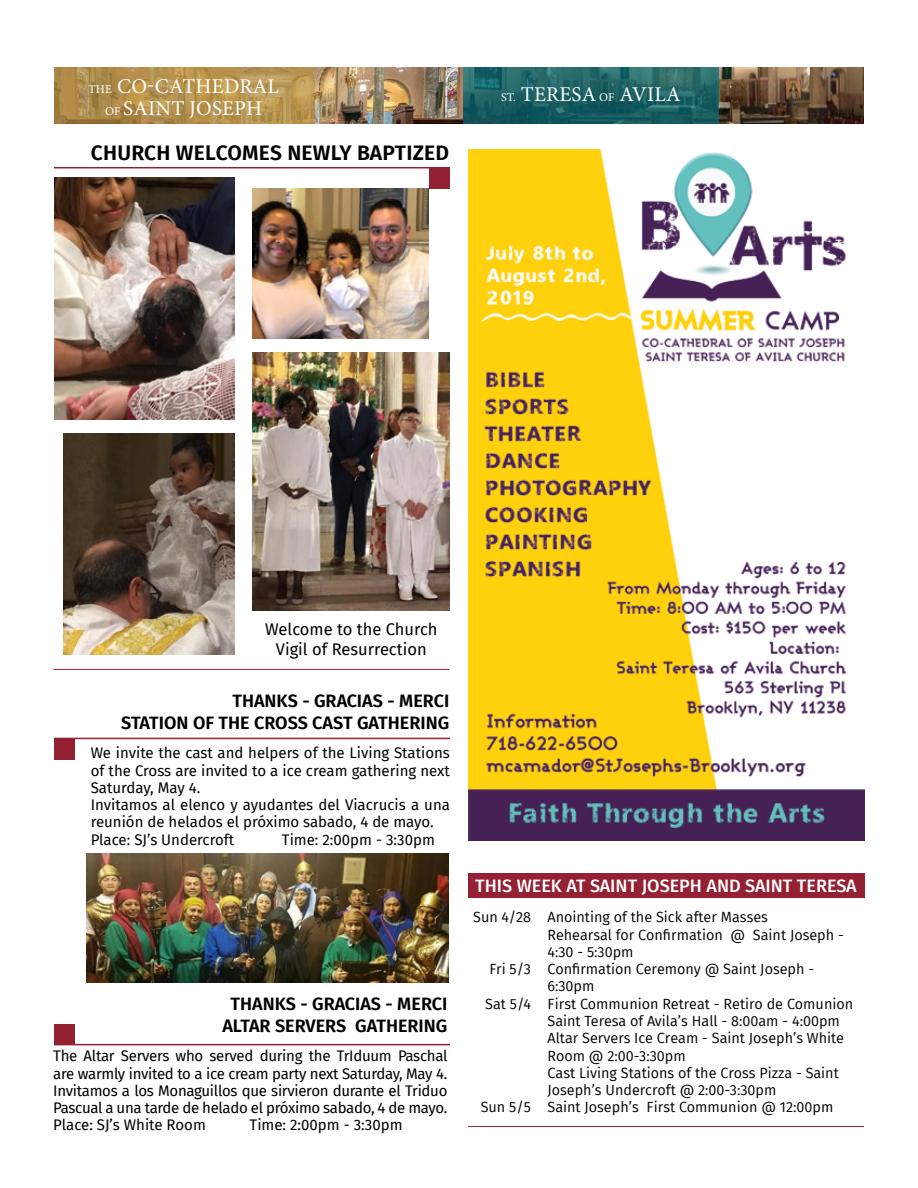
<style>
.page{position:relative;width:918px;height:1188px;background:#fff}
.page>*{position:absolute;margin:0;border:0;box-sizing:border-box;transform-origin:0 0}
.t1{font:21px/22.5px "Minion Pro";letter-spacing:.01em;color:#fff;text-align:center}
.t2{font:600 21px "Fira Sans";letter-spacing:.01em;color:#000}
.t3{font:600 18px/21.6px "Fira Sans";color:#000;text-align:right}
.t4{font:500 18px "Fira Sans";color:#fff}
.t5{font:16.5px/19.8px "Fira Sans";color:#000;text-align:center}
.t6{font:15px/17.2px "Fira Sans";color:#000;text-align:justify}
.t7{font:14.4px "Fira Sans";color:#000}
.s1{font-size:12px}
</style>
<div class="page">
<img style="left:313px;top:68px;width:551px;height:56px">
<svg style="left:461px;top:68px;width:258px;height:56px;background:#1f6264"></svg>
<svg style="left:54px;top:68px;width:259px;height:56px;background:#b4914e"></svg>
<hr style="left:468px;top:1126px;width:396px;height:1px;background:#942132">
<div style="left:468px;top:873px;width:396px;height:24px;background:#942132"></div>
<hr style="left:54px;top:738px;width:396px;height:1px;background:#942132">
<div style="left:54px;top:739px;width:21px;height:20px;background:#942132"></div>
<hr style="left:54px;top:1044px;width:396px;height:1px;background:#942132">
<div style="left:54px;top:1024px;width:21px;height:20px;background:#942132"></div>
<img style="left:252px;top:352px;width:197px;height:258px">
<img style="left:64px;top:433px;width:171px;height:222px">
<img style="left:252px;top:189px;width:176px;height:149px">
<img style="left:468px;top:150px;width:396px;height:691px">
<img style="left:86px;top:853px;width:363px;height:130px">
<hr style="left:54px;top:167px;width:396px;height:1px;background:#942132">
<div style="left:429px;top:168px;width:21px;height:21px;background:#942132"></div>
<hr style="left:53px;top:669px;width:396px;height:1px;background:#942132">
<img style="left:54px;top:178px;width:181px;height:241px">
<h1 class="t1" style="left:88px;top:75px;width:192px"><span class="s1">THE</span> CO-CATHEDRAL<br><span class="s1">OF</span> SAINT JOSEPH</h1>
<h1 class="t2" style="left:91px;top:135px;width:360px">CHURCH WELCOMES NEWLY BAPTIZED</h1>
<h1 class="t1" style="left:501px;top:83px;width:181px"><span class="s1">ST.</span> TERESA <span class="s1">OF</span> AVILA</h1>
<p class="t5" style="left:265px;top:619px;width:174px">Welcome to the Church<br>Vigil of Resurrection</p>
<p class="t3" style="left:121px;top:689px;width:330px">THANKS - GRACIAS - MERCI<br>STATION OF THE CROSS CAST GATHERING</p>
<p class="t6" style="left:91px;top:744px;width:361px;text-align:left">We invite the cast and helpers of the Living Stations of the Cross are invited to a ice cream gathering next Saturday, May 4.<br>Invitamos al elenco y ayudantes del Viacrucis a una reunión de helados el próximo sabado, 4 de mayo.<br>Place: SJ’s Undercroft</p>
<p class="t6" style="left:282px;top:830px;width:154px">Time: 2:00pm - 3:30pm</p>
<p class="t3" style="left:222px;top:992px;width:227px;text-align:center">THANKS - GRACIAS - MERCI<br>ALTAR SERVERS GATHERING</p>
<p class="t6" style="left:53px;top:1047px;width:396px">The Altar Servers who served during the TrIduum Paschal are warmly invited to a ice cream party next Saturday, May 4.<br>Invitamos a los Monaguillos que sirvieron durante el Triduo Pascual a una tarde de helado el próximo sabado, 4 de mayo.<br>Place: SJ’s White Room</p>
<p class="t6" style="left:250px;top:1116px;width:154px">Time: 2:00pm - 3:30pm</p>
<p class="t4" style="left:475px;top:871px;width:383px">THIS WEEK AT SAINT JOSEPH AND SAINT TERESA</p>
<p class="t7" style="left:473px;top:907px;width:296px">Sun 4/28 Anointing of the Sick after Masses</p>
<p class="t7" style="left:548px;top:924px;width:298px">Rehearsal for Confirmation @ Saint Joseph -</p>
<p class="t7" style="left:548px;top:941px;width:88px">4:30 - 5:30pm</p>
<p class="t7" style="left:489px;top:958px;width:326px">Fri 5/3 Confirmation Ceremony @ Saint Joseph -</p>
<p class="t7" style="left:548px;top:976px;width:48px">6:30pm</p>
<p class="t7" style="left:485px;top:993px;width:369px">Sat 5/4 First Communion Retreat - Retiro de Comunion</p>
<p class="t7" style="left:548px;top:1010px;width:294px">Saint Teresa of Avila’s Hall - 8:00am - 4:00pm</p>
<p class="t7" style="left:548px;top:1028px;width:298px">Altar Servers Ice Cream - Saint Joseph’s White</p>
<p class="t7" style="left:548px;top:1045px;width:140px">Room @ 2:00-3:30pm</p>
<p class="t7" style="left:548px;top:1062px;width:293px">Cast Living Stations of the Cross Pizza - Saint</p>
<p class="t7" style="left:548px;top:1079px;width:230px">Joseph’s Undercroft @ 2:00-3:30pm</p>
<p class="t7" style="left:481px;top:1097px;width:354px">Sun 5/5 Saint Joseph’s First Communion @ 12:00pm</p>
</div>
